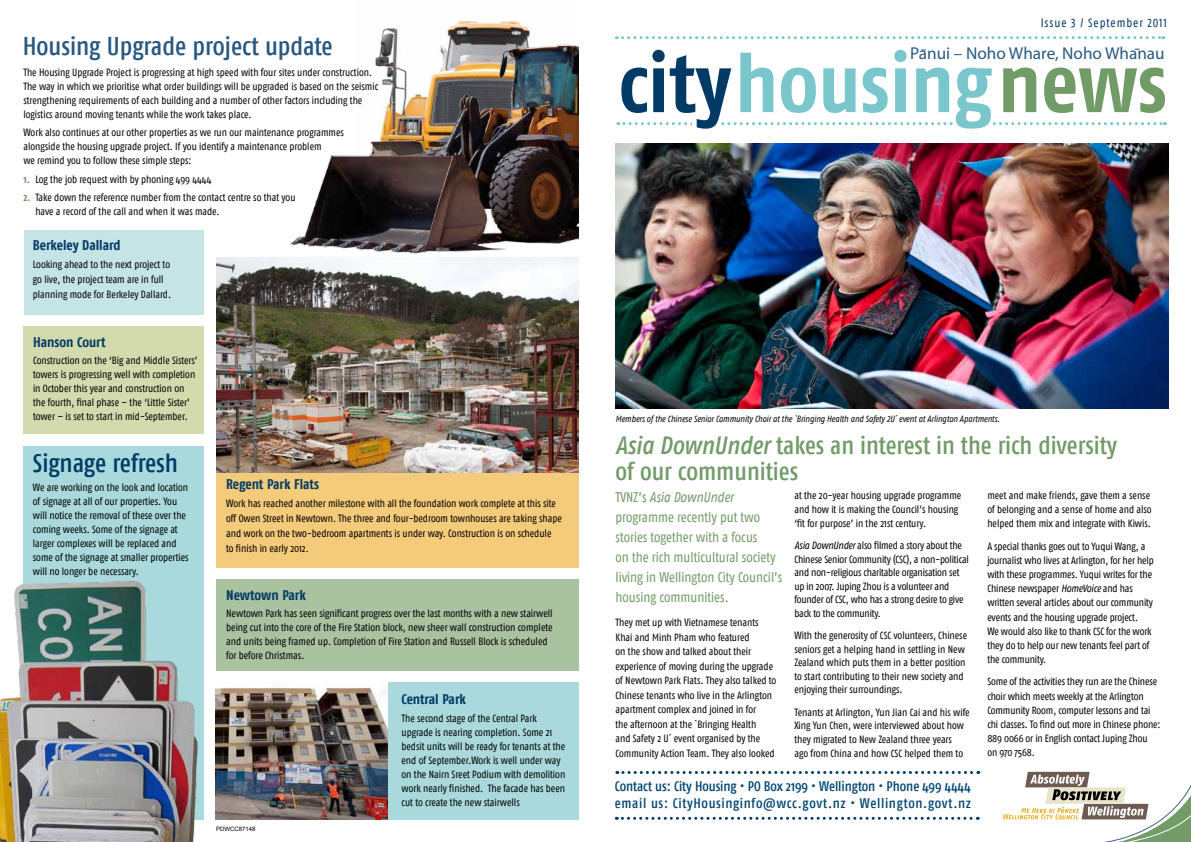
<style>
.page{position:relative;width:1191px;height:842px;background:#fff}
.page>*{position:absolute;margin:0;border:0;box-sizing:border-box;transform-origin:0 0}
.t1{font:700 82.6px "Fago Co";color:#79c7cc}
.t2{font:25.7px "Fago Co Med";color:#285881}
.t3{font:25.7px "Fago Co Med Lf";letter-spacing:-.01em;color:#003a65}
.t4{font:24.9px/26px "Fago Co Med";color:#719b67}
.t5{font:17.2px "Myriad Pro";color:#285881}
.t6{font:14px/20px "Fago Co";color:#719b67}
.t7{font:700 14px "Fago Co";color:#003a65}
.t8{font:italic 14px "Fago Co Regular Lf";color:#719b67}
.t9{font:14px "Fago Co Bold Lf";letter-spacing:-.005em;color:#003a65}
.t10{font:14px "Fago Co Bold Tf";letter-spacing:-.01em;color:#003a65}
.t11{font:13.8px/17.6px "Fago Co Med";letter-spacing:.015em;color:#004671}
.t12{font:12.2px "Fago Co Regular Lf";letter-spacing:.08em;color:#003a65}
.t13{font:10.5px/14px "Fago Co";letter-spacing:-.005em;color:#000}
.t14{font:italic 9px "Fago Co Regular Lf";color:#000}
.t15{font:6px "Arial";color:#000}
.s1{font-weight:700;font-size:10.6px;color:#719b67}
.s2{color:#003a65}
.s3{color:#719b67}
.s4{font-family:"Fago Co Med Lf";font-style:italic}
.s5{font-family:"Fago Co";font-style:normal}
.s6{font-family:"Fago Co Regular Lf";font-style:italic}
</style>
<div class="page">
<img style="left:615px;top:143px;width:553px;height:266px">
<svg style="left:1003px;top:771px;width:188px;height:71px"></svg>
<svg style="left:617px;top:771px;width:361px;height:3px"></svg>
<svg style="left:616px;top:817px;width:362px;height:3px"></svg>
<svg style="left:618px;top:122px;width:547px;height:3px"></svg>
<svg style="left:616px;top:36px;width:548px;height:3px"></svg>
<div style="left:954px;top:117px;width:38px;height:13px;background:#fff"></div>
<div style="left:692px;top:118px;width:26px;height:15px;background:#fff"></div>
<img style="left:381px;top:20px;width:149px;height:17px">
<div style="left:216px;top:469px;width:362px;height:98px;background:#f4ca7b"></div>
<div style="left:216px;top:682px;width:362px;height:137px;background:#a9d9dc"></div>
<img style="left:216px;top:682px;width:172px;height:137px">
<div style="left:23px;top:327px;width:181px;height:107px;background:#d3daad"></div>
<div style="left:216px;top:579px;width:362px;height:91px;background:#a9c2a0"></div>
<div style="left:24px;top:231px;width:180px;height:84px;background:#c5e4e6"></div>
<img style="left:216px;top:258px;width:362px;height:214px">
<img style="left:275px;top:37px;width:303px;height:229px">
<div style="left:23px;top:446px;width:181px;height:373px;background:#a9d9dc"></div>
<img style="left:0;top:582px;width:204px;height:260px">
<h2 class="t2" style="left:23px;top:31px;width:311px">Housing Upgrade project update</h2>
<p class="t13" style="left:23px;top:65px;width:356px">The Housing Upgrade Project is progressing at high speed with four sites under construction.<br>The way in which we prioritise what order buildings will be upgraded is based on the seismic strengthening requirements of each building and a number of other factors including the logistics around moving tenants while the work takes place.</p>
<p class="t13" style="left:23px;top:126px;width:322px">Work also continues at our other properties as we run our maintenance programmes alongside the housing upgrade project. If you identify a maintenance problem<br>we remind you to follow these simple steps:</p>
<p class="t13" style="left:23px;top:172px;width:189px"><span class="s1">1.</span> Log the job request with by phoning 499 4444</p>
<p class="t13" style="left:35px;top:190px;width:262px;text-indent:-12px"><span class="s1">2.</span> Take down the reference number from the contact centre so that you have a record of the call and when it was made.</p>
<h3 class="t7" style="left:33px;top:237px;width:89px">Berkeley Dallard</h3>
<p class="t13" style="left:33px;top:257px;width:140px;line-height:15px">Looking ahead to the next project to go live, the project team are in full planning mode for Berkeley Dallard.</p>
<h3 class="t7" style="left:33px;top:334px;width:74px">Hanson Court</h3>
<p class="t13" style="left:33px;top:353px;width:166px">Construction on the ‘Big and Middle Sisters’ towers is progressing well with completion in October this year and construction on the fourth, final phase – the ‘Little Sister’ tower – is set to start in mid-September.</p>
<h2 class="t3" style="left:33px;top:448px;width:147px">Signage refresh</h2>
<p class="t13" style="left:33px;top:480px;width:157px">We are working on the look and location of signage at all of our properties. You will notice the removal of these over the coming weeks. Some of the signage at larger complexes will be replaced and some of the signage at smaller properties will no longer be necessary.</p>
<h3 class="t7" style="left:226px;top:476px;width:94px">Regent Park Flats</h3>
<p class="t13" style="left:226px;top:496px;width:337px;line-height:15px">Work has reached another milestone with all the foundation work complete at this site off Owen Street in Newtown. The three and four-bedroom townhouses are taking shape and work on the two-bedroom apartments is under way. Construction is on schedule<br>to finish in early 2012.</p>
<h3 class="t9" style="left:226px;top:587px;width:81px">Newtown Park</h3>
<p class="t13" style="left:226px;top:606px;width:328px">Newtown Park has seen significant progress over the last months with a new stairwell being cut into the core of the Fire Station block, new sheer wall construction complete and units being framed up. Completion of Fire Station and Russell Block is scheduled for before Christmas.</p>
<h3 class="t10" style="left:401px;top:690px;width:66px">Central Park</h3>
<p class="t15" style="left:216px;top:825px;width:41px">PDWCC87148</p>
<p class="t13" style="left:401px;top:711px;width:165px">The second stage of the Central Park upgrade is nearing completion. Some 21 bedsit units will be ready for tenants at the end of September.Work is well under way on the Nairn Sreet Podium with demolition work nearly finished. The facade has been cut to create the new stairwells</p>
<p class="t12" style="left:1040px;top:16px;width:128px">Issue 3 / September 2011</p>
<h3 class="t5" style="left:910px;top:43px;width:256px">Panui – Noho Whare, Noho Whanau</h3>
<h1 class="t1" style="left:618px;top:35px;width:550px"><span class="s2">city</span>housing<span class="s3">news</span></h1>
<p class="t14" style="left:615px;top:414px;width:386px">Members of the Chinese Senior Community Choir at the `Bringing Health and Safety 2U´ event at Arlington Apartments.</p>
<h3 class="t4" style="left:615px;top:432px;width:503px"><span class="s4">Asia DownUnder</span> takes an interest in the rich diversity of our communities</h3>
<h3 class="t8" style="left:615px;top:489px;width:120px"><span class="s5">TVNZ’s</span> Asia DownUnder</h3>
<h3 class="t6" style="left:615px;top:507px;width:168px">programme recently put two stories together with a focus<br>on the rich multicultural society living in Wellington City Council’s housing communities.</h3>
<p class="t13" style="left:615px;top:615px;width:162px;line-height:14.5px">They met up with Vietnamese tenants Khai and Minh Pham who featured<br>on the show and talked about their experience of moving during the upgrade of Newtown Park Flats. They also talked to Chinese tenants who live in the Arlington apartment complex and joined in for<br>the afternoon at the `Bringing Health<br>and Safety 2 U´ event organised by the Community Action Team. They also looked</p>
<p class="t13" style="left:794px;top:489px;width:168px">at the 20-year housing upgrade programme and how it is making the Council’s housing ‘fit for purpose’ in the 21st century.</p>
<p class="t13" style="left:794px;top:538px;width:176px;line-height:13.6px"><span class="s6">Asia DownUnder</span> also filmed a story about the Chinese Senior Community (CSC), a non-political and non-religious charitable organisation set up in 2007. Juping Zhou is a volunteer and founder of CSC, who has a strong desire to give back to the community.</p>
<p class="t13" style="left:794px;top:628px;width:174px;line-height:13.6px">With the generosity of CSC volunteers, Chinese seniors get a helping hand in settling in New Zealand which puts them in a better position to start contributing to their new society and enjoying their surroundings.</p>
<p class="t13" style="left:794px;top:705px;width:177px">Tenants at Arlington, Yun Jian Cai and his wife Xing Yun Chen, were interviewed about how they migrated to New Zealand three years<br>ago from China and how CSC helped them to</p>
<h3 class="t11" style="left:615px;top:777px;width:358px">Contact us: City Housing • PO Box 2199 • Wellington • Phone 499 4444 email us: CityHousinginfo@wcc.govt.nz • Wellington.govt.nz</h3>
<p class="t13" style="left:987px;top:488px;width:166px">meet and make friends, gave them a sense of belonging and a sense of home and also helped them mix and integrate with Kiwis.</p>
<p class="t13" style="left:987px;top:539px;width:168px">A special thanks goes out to Yuqui Wang, a journalist who lives at Arlington, for her help with these programmes. Yuqui writes for the Chinese newspaper <span class="s6">HomeVoice</span> and has written several articles about our community events and the housing upgrade project.<br>We would also like to thank CSC for the work they do to help our new tenants feel part of the community.</p>
<p class="t13" style="left:987px;top:675px;width:175px">Some of the activities they run are the Chinese choir which meets weekly at the Arlington Community Room, computer lessons and tai chi classes. To find out more in Chinese phone:<br>889 0066 or in English contact Juping Zhou<br>on 970 7568.</p>
</div>
